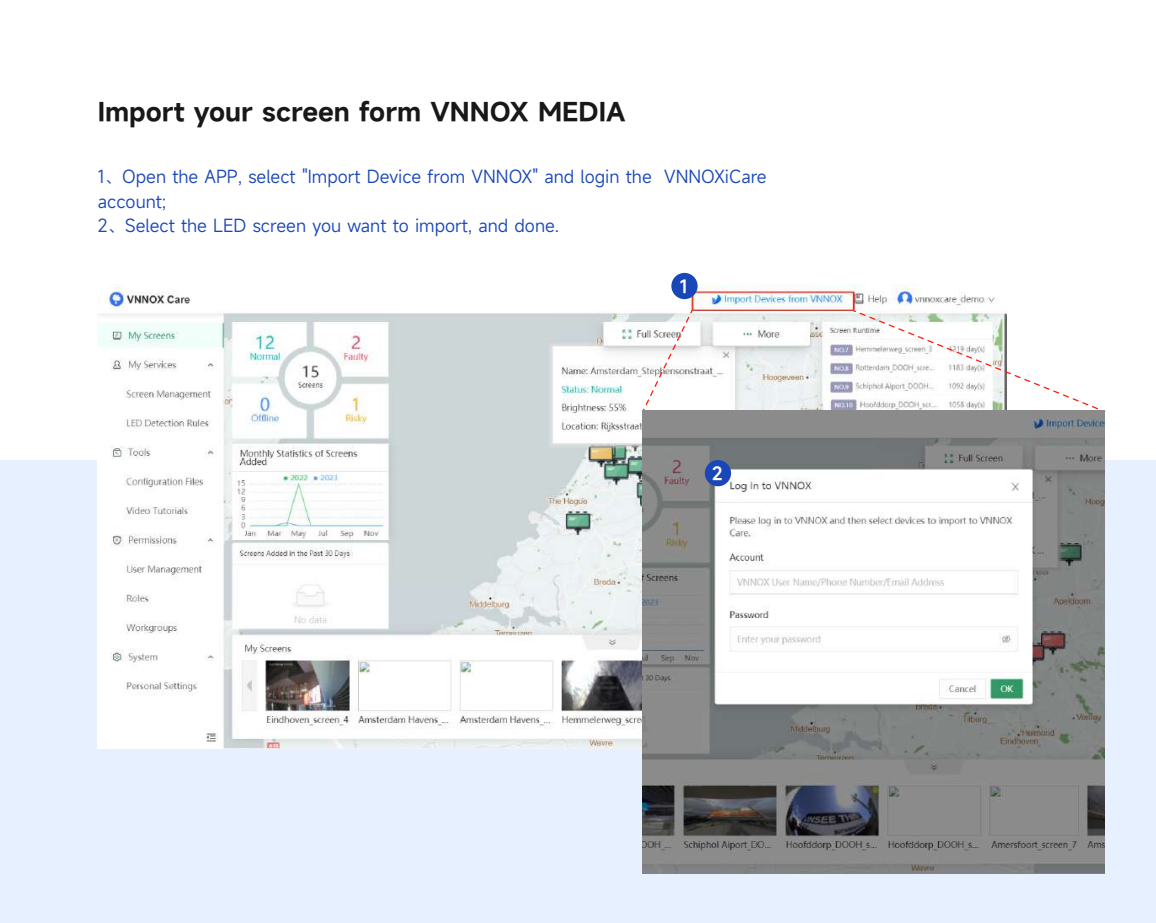
<style>
.page{position:relative;width:1156px;height:923px;background:#fff}
.page>*{position:absolute;margin:0;border:0;box-sizing:border-box;transform-origin:0 0}
.t1{font:600 24.5px "Mi Sans";color:#171818;scale:1.05 1}
.t2{font:17.5px/24.5px "Mi Sans";color:#1a47b7}
.t3{font:600 17.5px "Mi Sans";color:#fff}
</style>
<div class="page">
<div style="left:0;top:460px;width:1156px;height:463px;background:#e6f0ff"></div>
<img style="left:98px;top:285px;width:899px;height:463px">
<svg style="left:641px;top:309px;width:53px;height:104px"></svg>
<svg style="left:851px;top:309px;width:255px;height:103px"></svg>
<img style="left:642px;top:411px;width:463px;height:462px">
<div style="left:671px;top:273px;width:27px;height:26px;background:#1a47b7;border-radius:50%"></div>
<div style="left:705px;top:460px;width:26px;height:26px;background:#1a47b7;border-radius:50%"></div>
<h1 class="t1" style="left:98px;top:96px;width:504px">Import your screen form VNNOX MEDIA</h1>
<p class="t2" style="left:98px;top:164px;width:670px">1、Open the APP, select "Import Device from VNNOX" and login the VNNOXiCare account;<br>2、Select the LED screen you want to import, and done.</p>
<p class="t3" style="left:680px;top:275px;width:10px">1</p>
<p class="t3" style="left:712px;top:462px;width:12px">2</p>
</div>
